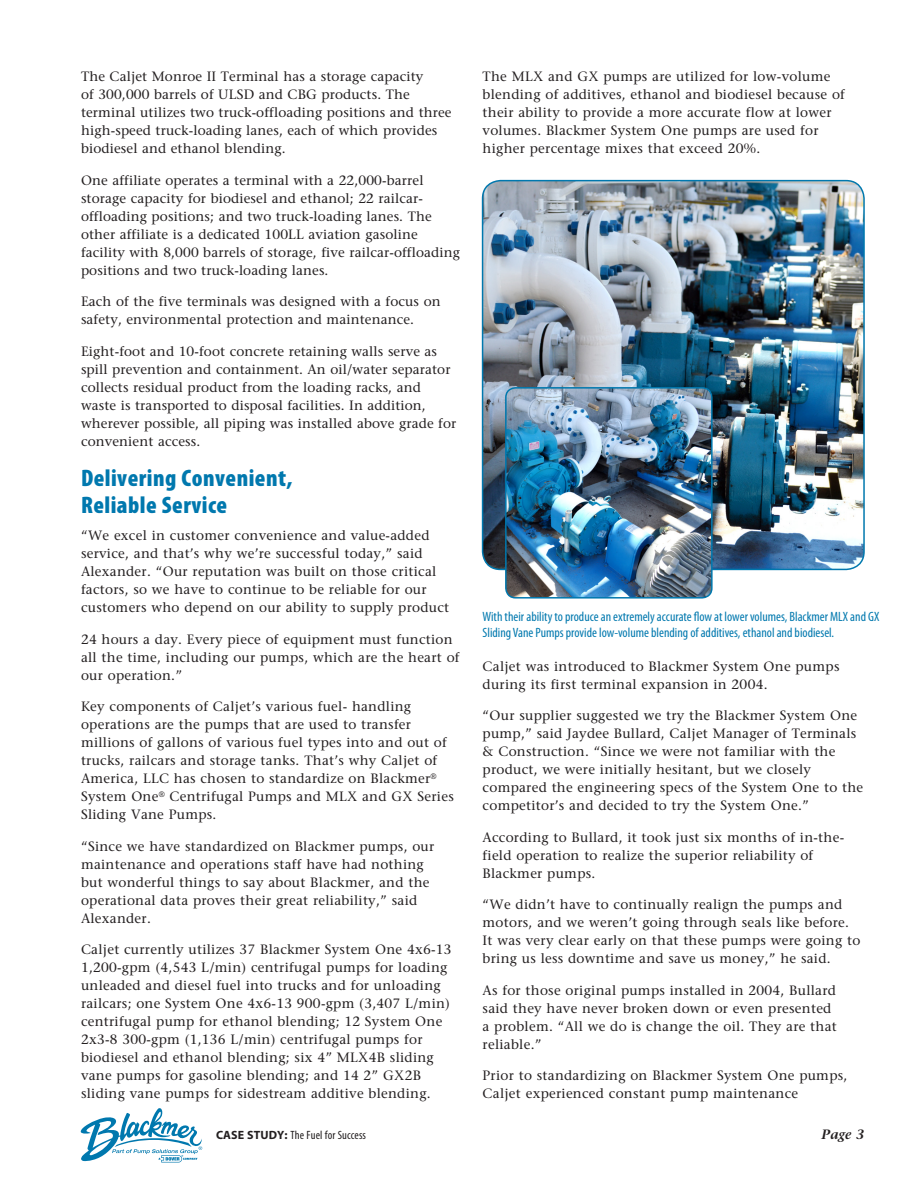
<style>
.page{position:relative;width:918px;height:1188px;background:#fff}
.page>*{position:absolute;margin:0;border:0;box-sizing:border-box;transform-origin:0 0}
.SUBheadline{font:900 condensed 24px "Myriad Pro";letter-spacing:.02em;color:#0078ae}
.SUBheadline-2{font:13.5px/18px "Stone Serif";letter-spacing:.02em;color:#231f20}
.t1{font:condensed 13.5px/16.2px "Myriad Pro";color:#0078ae}
.t2{font:italic 600 13.5px "Stone Serif";color:#231f20}
.t3{font:condensed 12px "Myriad Pro";letter-spacing:.01em;color:#231f20}
.s1{font-weight:700;font-stretch:normal}
</style>
<div class="page">
<svg style="left:80px;top:1108px;width:122px;height:54px"></svg>
<img style="left:483px;top:181px;width:381px;height:388px">
<div style="left:482px;top:180px;width:383px;height:390px;border:2px solid #0078ae;border-radius:18px"></div>
<img style="left:506px;top:388px;width:206px;height:208px">
<div style="left:505px;top:387px;width:208px;height:212px;border:2px solid #0078ae;border-radius:10px"></div>
<p class="SUBheadline-2" style="left:81px;top:67px;width:372px">The Caljet Monroe II Terminal has a storage capacity<br>of 300,000 barrels of ULSD and CBG products. The terminal utilizes two truck-offloading positions and three high-speed truck-loading lanes, each of which provides biodiesel and ethanol blending.</p>
<p class="SUBheadline-2" style="left:81px;top:171px;width:381px">One affiliate operates a terminal with a 22,000-barrel storage capacity for biodiesel and ethanol; 22 railcar&shy;offloading positions; and two truck-loading lanes. The other affiliate is a dedicated 100LL aviation gasoline facility with 8,000 barrels of storage, five railcar-offloading positions and two truck-loading lanes.</p>
<p class="SUBheadline-2" style="left:81px;top:292px;width:361px">Each of the five terminals was designed with a focus on safety, environmental protection and maintenance.</p>
<p class="SUBheadline-2" style="left:81px;top:342px;width:377px">Eight-foot and 10-foot concrete retaining walls serve as spill prevention and containment. An oil/water separator collects residual product from the loading racks, and waste is transported to disposal facilities. In addition, wherever possible, all piping was installed above grade for convenient access.</p>
<p class="SUBheadline" style="left:81px;top:465px;width:213px">Delivering Convenient,</p>
<p class="SUBheadline" style="left:81px;top:492px;width:148px">Reliable Service</p>
<p class="SUBheadline-2" style="left:81px;top:526px;width:370px">“We excel in customer convenience and value-added service, and that’s why we’re successful today,” said Alexander. “Our reputation was built on those critical factors, so we have to continue to be reliable for our customers who depend on our ability to supply product</p>
<p class="SUBheadline-2" style="left:81px;top:630px;width:380px">24 hours a day. Every piece of equipment must function all the time, including our pumps, which are the heart of our operation.”</p>
<p class="SUBheadline-2" style="left:81px;top:697px;width:374px">Key components of Caljet’s various fuel- handling operations are the pumps that are used to transfer millions of gallons of various fuel types into and out of trucks, railcars and storage tanks. That’s why Caljet of America, LLC has chosen to standardize on Blackmer<sup>® </sup>System One<sup>®</sup> Centrifugal Pumps and MLX and GX Series Sliding Vane Pumps.</p>
<p class="SUBheadline-2" style="left:81px;top:837px;width:355px">“Since we have standardized on Blackmer pumps, our maintenance and operations staff have had nothing but wonderful things to say about Blackmer, and the operational data proves their great reliability,” said Alexander.</p>
<p class="SUBheadline-2" style="left:81px;top:940px;width:372px">Caljet currently utilizes 37 Blackmer System One 4x6-13<br>1,200-gpm (4,543 L/min) centrifugal pumps for loading unleaded and diesel fuel into trucks and for unloading railcars; one System One 4x6-13 900-gpm (3,407 L/min) centrifugal pump for ethanol blending; 12 System One 2x3-8 300-gpm (1,136 L/min) centrifugal pumps for biodiesel and ethanol blending; six 4” MLX4B sliding vane pumps for gasoline blending; and 14 2” GX2B sliding vane pumps for sidestream additive blending.</p>
<p class="SUBheadline-2" style="left:483px;top:67px;width:364px">The MLX and GX pumps are utilized for low-volume blending of additives, ethanol and biodiesel because of their ability to provide a more accurate flow at lower volumes. Blackmer System One pumps are used for higher percentage mixes that exceed 20%.</p>
<p class="t1" style="left:483px;top:608px;width:398px">With their ability to produce an extremely accurate flow at lower volumes, Blackmer MLX and GX<br>Sliding Vane Pumps provide low-volume blending of additives, ethanol and biodiesel.</p>
<p class="SUBheadline-2" style="left:483px;top:657px;width:358px">Caljet was introduced to Blackmer System One pumps during its first terminal expansion in 2004.</p>
<p class="SUBheadline-2" style="left:483px;top:706px;width:382px">“Our supplier suggested we try the Blackmer System One pump,” said Jaydee Bullard, Caljet Manager of Terminals &amp; Construction. “Since we were not familiar with the product, we were initially hesitant, but we closely compared the engineering specs of the System One to the competitor’s and decided to try the System One.”</p>
<p class="SUBheadline-2" style="left:483px;top:828px;width:363px">According to Bullard, it took just six months of in-the&shy;field operation to realize the superior reliability of<br>Blackmer pumps.</p>
<p class="SUBheadline-2" style="left:483px;top:895px;width:379px">“We didn’t have to continually realign the pumps and motors, and we weren’t going through seals like before.<br>It was very clear early on that these pumps were going to bring us less downtime and save us money,” he said.</p>
<p class="SUBheadline-2" style="left:483px;top:981px;width:356px">As for those original pumps installed in 2004, Bullard said they have never broken down or even presented a problem. “All we do is change the oil. They are that reliable.”</p>
<p class="SUBheadline-2" style="left:483px;top:1066px;width:366px">Prior to standardizing on Blackmer System One pumps,<br>Caljet experienced constant pump maintenance</p>
<p class="t3" style="left:216px;top:1128px;width:152px"><span class="s1">CASE STUDY:</span> The Fuel for Success</p>
<p class="t2" style="left:822px;top:1126px;width:44px">Page 3</p>
</div>
